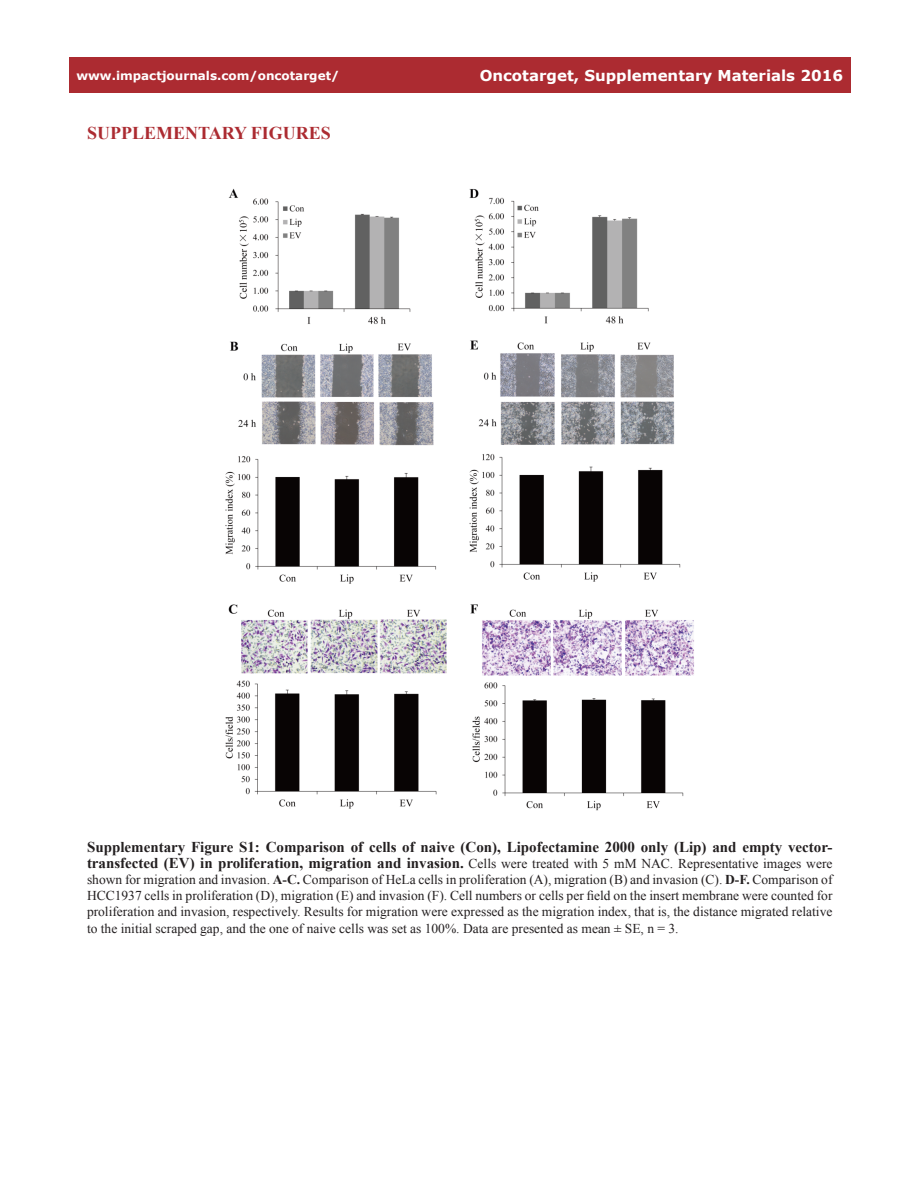
<style>
.page{position:relative;width:918px;height:1188px;background:#fff}
.page>*{position:absolute;margin:0;border:0;box-sizing:border-box;transform-origin:0 0}
.Heading{font:700 18px "Times New Roman";color:#ac2b31}
.t1{font:700 15px/16.2px "Times New Roman";color:#231f20}
.t2{font:700 15px "Verdana";color:#fff}
.t3{font:13.5px/16.2px "Times New Roman";color:#231f20;text-align:justify}
.t4{font:700 12px "Verdana";color:#fff}
.s1{font-weight:400;font-size:13.5px}
.s2{font-weight:700}
</style>
<div class="page">
<div style="left:69px;top:57px;width:781px;height:36px;background:#ac2b31"></div>
<img style="left:225px;top:188px;width:469px;height:623px">
<p class="t4" style="left:76px;top:67px;width:264px">www.impactjournals.com/oncotarget/</p>
<p class="t2" style="left:480px;top:65px;width:365px">Oncotarget, Supplementary Materials 2016</p>
<p class="Heading" style="left:87px;top:120px;width:245px">SUPPLEMENTARY FIGURES</p>
<p class="t1" style="left:87px;top:838px;width:747px">Supplementary Figure S1: Comparison of cells of naive (Con), Lipofectamine 2000 only (Lip) and empty vector&shy;transfected (EV) in proliferation, migration and invasion. <span class="s1">Cells were treated with 5 mM NAC. Representative images were</span></p>
<p class="t3" style="left:87px;top:871px;width:747px">shown for migration and invasion. <span class="s2">A-C.</span> Comparison of HeLa cells in proliferation (A), migration (B) and invasion (C). <span class="s2">D-F.</span> Comparison of HCC1937 cells in proliferation (D), migration (E) and invasion (F). Cell numbers or cells per field on the insert membrane were counted for proliferation and invasion, respectively. Results for migration were expressed as the migration index, that is, the distance migrated relative to the initial scraped gap, and the one of naive cells was set as 100%. Data are presented as mean ± SE, n = 3.</p>
</div>
